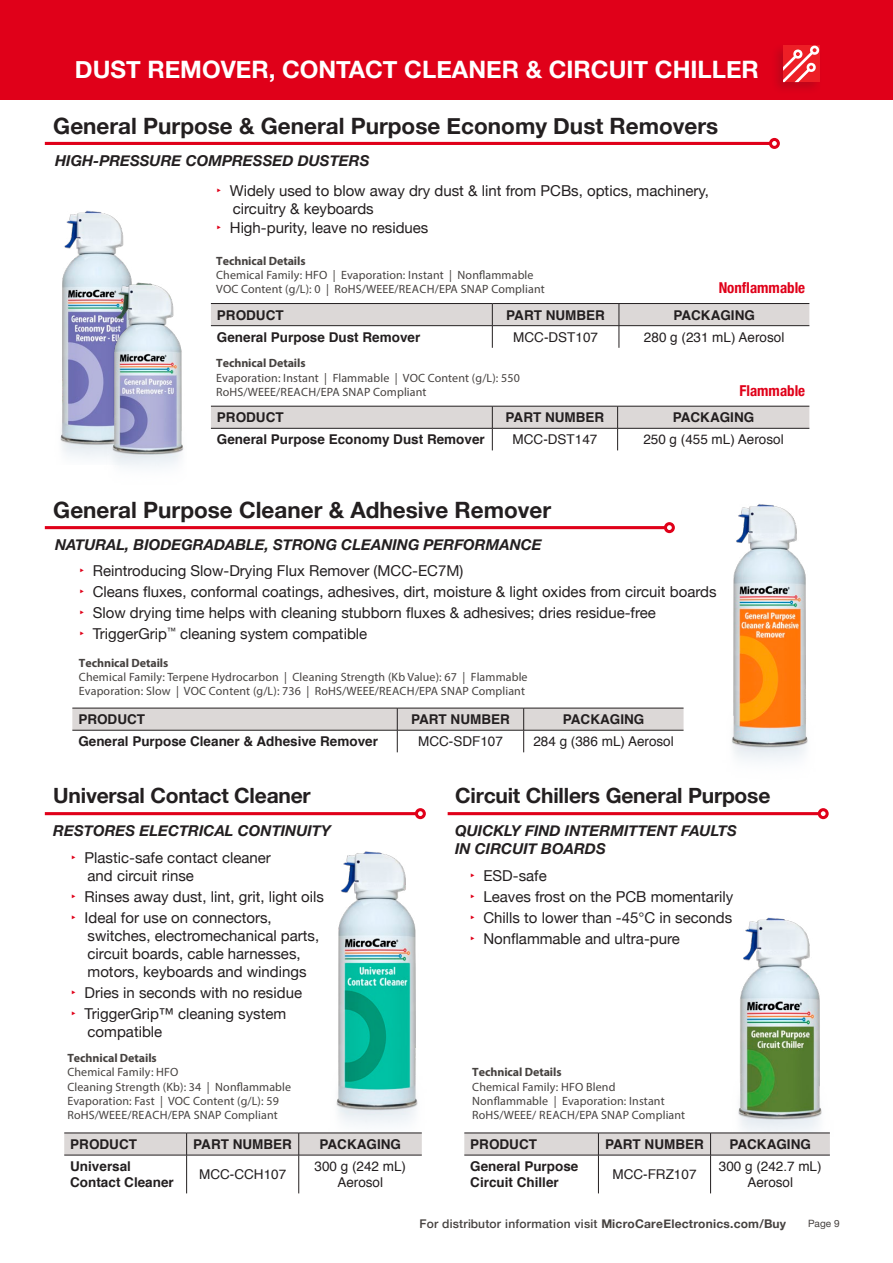
<style>
.page{position:relative;width:893px;height:1263px;background:#fff}
.page>*{position:absolute;margin:0;border:0;box-sizing:border-box;transform-origin:0 0}
.t1{font:700 24px "Helvetica Neue";color:#fff}
.t2{font:700 22.5px "Helvetica Neue";color:#231f20}
.t3{font:700 21px "Helvetica Neue";letter-spacing:-.01em;color:#231f20}
.t4{font:15px/18px "Helvetica Neue";color:#231f20}
.t5{font:italic 700 15px/18px "Helvetica Neue";color:#231f20}
.t6{font:700 condensed 15px "Helvetica Neue";color:#e00019}
.t7{font:700 13.5px/16.2px "Helvetica";color:#231f20}
.t8{font:13.5px/16.2px "Helvetica";color:#231f20;text-align:center}
.t9{font:12px/14.4px "Myriad Pro";letter-spacing:.01em;color:#464240}
.t10{font:700 12px "Myriad Pro";letter-spacing:-.005em;color:#464240}
.t11{font:500 12px "Helvetica Neue";letter-spacing:.02em;color:#464240}
.t12{font:10.05px "Helvetica Neue";color:#464240}
.s1{color:#e00019}
.s2{font-weight:700}
</style>
<div class="page">
<svg style="left:45px;top:138px;width:735px;height:11px"></svg>
<div style="left:0;top:0;width:893px;height:100px;background:#e00019"></div>
<div style="left:770px;top:42px;width:53px;height:53px;background:#231f20;opacity:.19"></div>
<svg style="left:783px;top:45px;width:37px;height:37px"></svg>
<img style="left:719px;top:917px;width:111px;height:216px">
<svg style="left:448px;top:808px;width:381px;height:11px"></svg>
<svg style="left:45px;top:808px;width:381px;height:11px"></svg>
<svg style="left:464px;top:1133px;width:366px;height:60px"></svg>
<hr style="left:464px;top:1155px;width:134px;height:1px;background:#231f20">
<hr style="left:598px;top:1155px;width:113px;height:1px;background:#231f20">
<hr style="left:598px;top:1155px;width:1px;height:38px;background:#231f20">
<hr style="left:711px;top:1155px;width:119px;height:1px;background:#231f20">
<hr style="left:710px;top:1155px;width:1px;height:38px;background:#231f20">
<img style="left:60px;top:210px;width:71px;height:248px">
<svg style="left:211px;top:303px;width:598px;height:45px"></svg>
<svg style="left:211px;top:406px;width:598px;height:44px"></svg>
<svg style="left:72px;top:708px;width:611px;height:44px"></svg>
<svg style="left:45px;top:522px;width:630px;height:11px"></svg>
<img style="left:731px;top:504px;width:77px;height:257px">
<img style="left:316px;top:851px;width:106px;height:282px">
<svg style="left:64px;top:1133px;width:358px;height:60px"></svg>
<hr style="left:64px;top:1155px;width:123px;height:1px;background:#231f20">
<hr style="left:187px;top:1155px;width:112px;height:1px;background:#231f20">
<hr style="left:186px;top:1155px;width:1px;height:38px;background:#231f20">
<hr style="left:299px;top:1155px;width:123px;height:1px;background:#231f20">
<hr style="left:298px;top:1155px;width:1px;height:38px;background:#231f20">
<img style="left:105px;top:277px;width:79px;height:190px">
<p class="t1" style="left:75px;top:51px;width:686px">DUST REMOVER, CONTACT CLEANER &amp; CIRCUIT CHILLER</p>
<p class="t2" style="left:53px;top:108px;width:666px">General Purpose &amp; General Purpose Economy Dust Removers</p>
<p class="t5" style="left:55px;top:152px;width:316px">HIGH-PRESSURE COMPRESSED DUSTERS</p>
<p class="t4" style="left:233px;top:182px;width:478px;text-indent:-17px"><span class="s1">‣</span> Widely used to blow away dry dust &amp; lint from PCBs, optics, machinery, circuitry &amp; keyboards</p>
<p class="t4" style="left:216px;top:220px;width:214px"><span class="s1">‣</span> High-purity, leave no residues</p>
<p class="t10" style="left:216px;top:253px;width:91px">Technical Details</p>
<p class="t9" style="left:216px;top:268px;width:330px">Chemical Family: HFO | Evaporation: Instant | Nonflammable<br>VOC Content (g/L): 0 | RoHS/WEEE/REACH/EPA SNAP Compliant</p>
<p class="t6" style="left:719px;top:276px;width:88px">Nonflammable</p>
<p class="t7" style="left:217px;top:307px;width:68px">PRODUCT</p>
<p class="t7" style="left:506px;top:307px;width:100px">PART NUMBER</p>
<p class="t7" style="left:673px;top:307px;width:83px">PACKAGING</p>
<p class="t7" style="left:217px;top:329px;width:205px">General Purpose Dust Remover</p>
<p class="t8" style="left:513px;top:329px;width:86px">MCC-DST107</p>
<p class="t8" style="left:644px;top:329px;width:142px">280 g (231 mL) Aerosol</p>
<p class="t10" style="left:216px;top:355px;width:91px">Technical Details</p>
<p class="t9" style="left:216px;top:370px;width:305px">Evaporation: Instant | Flammable | VOC Content (g/L): 550<br>RoHS/WEEE/REACH/EPA SNAP Compliant</p>
<p class="t6" style="left:739px;top:378px;width:67px">Flammable</p>
<p class="t7" style="left:217px;top:410px;width:68px">PRODUCT</p>
<p class="t7" style="left:506px;top:410px;width:100px">PART NUMBER</p>
<p class="t7" style="left:673px;top:410px;width:83px">PACKAGING</p>
<p class="t7" style="left:217px;top:432px;width:269px">General Purpose Economy Dust Remover</p>
<p class="t8" style="left:513px;top:432px;width:86px">MCC-DST147</p>
<p class="t8" style="left:643px;top:432px;width:142px">250 g (455 mL) Aerosol</p>
<p class="t2" style="left:53px;top:492px;width:499px">General Purpose Cleaner &amp; Adhesive Remover</p>
<p class="t5" style="left:55px;top:536px;width:488px">NATURAL, BIODEGRADABLE, STRONG CLEANING PERFORMANCE</p>
<p class="t4" style="left:79px;top:562px;width:386px"><span class="s1">‣</span> Reintroducing Slow-Drying Flux Remover (MCC-EC7M)</p>
<p class="t4" style="left:79px;top:583px;width:639px"><span class="s1">‣</span> Cleans fluxes, conformal coatings, adhesives, dirt, moisture &amp; light oxides from circuit boards</p>
<p class="t4" style="left:79px;top:604px;width:578px"><span class="s1">‣</span> Slow drying time helps with cleaning stubborn fluxes &amp; adhesives; dries residue-free</p>
<p class="t4" style="left:79px;top:625px;width:290px"><span class="s1">‣</span> TriggerGrip<sup>™</sup> cleaning system compatible</p>
<p class="t10" style="left:79px;top:655px;width:91px">Technical Details</p>
<p class="t9" style="left:79px;top:669px;width:450px">Chemical Family: Terpene Hydrocarbon | Cleaning Strength (Kb Value): 67 | Flammable<br>Evaporation: Slow | VOC Content (g/L): 736 | RoHS/WEEE/REACH/EPA SNAP Compliant</p>
<p class="t7" style="left:78px;top:711px;width:68px">PRODUCT</p>
<p class="t7" style="left:411px;top:711px;width:100px">PART NUMBER</p>
<p class="t7" style="left:563px;top:711px;width:83px">PACKAGING</p>
<p class="t7" style="left:78px;top:734px;width:301px">General Purpose Cleaner &amp; Adhesive Remover</p>
<p class="t8" style="left:418px;top:734px;width:86px">MCC-SDF107</p>
<p class="t8" style="left:533px;top:734px;width:142px">284 g (386 mL) Aerosol</p>
<p class="t3" style="left:53px;top:778px;width:259px">Universal Contact Cleaner</p>
<p class="t5" style="left:53px;top:822px;width:279px">RESTORES ELECTRICAL CONTINUITY</p>
<p class="t4" style="left:88px;top:850px;width:185px;text-indent:-17px"><span class="s1">‣</span> Plastic-safe contact cleaner and circuit rinse</p>
<p class="t4" style="left:71px;top:889px;width:255px"><span class="s1">‣</span> Rinses away dust, lint, grit, light oils</p>
<p class="t4" style="left:88px;top:910px;width:233px;text-indent:-17px"><span class="s1">‣</span> Ideal for use on connectors, switches, electromechanical parts, circuit boards, cable harnesses, motors, keyboards and windings</p>
<p class="t4" style="left:71px;top:985px;width:233px"><span class="s1">‣</span> Dries in seconds with no residue</p>
<p class="t4" style="left:88px;top:1006px;width:200px;text-indent:-17px"><span class="s1">‣</span> TriggerGrip™ cleaning system compatible</p>
<p class="t10" style="left:67px;top:1050px;width:91px">Technical Details</p>
<p class="t9" style="left:67px;top:1065px;width:225px">Chemical Family: HFO<br>Cleaning Strength (Kb): 34 | Nonflammable<br>Evaporation: Fast | VOC Content (g/L): 59</p>
<p class="t9" style="left:67px;top:1108px;width:212px">RoHS/WEEE/REACH/EPA SNAP Compliant</p>
<p class="t7" style="left:70px;top:1136px;width:68px">PRODUCT</p>
<p class="t7" style="left:193px;top:1136px;width:100px">PART NUMBER</p>
<p class="t7" style="left:319px;top:1136px;width:83px">PACKAGING</p>
<p class="t7" style="left:70px;top:1158px;width:105px">Universal<br>Contact Cleaner</p>
<p class="t8" style="left:199px;top:1167px;width:88px">MCC-CCH107</p>
<p class="t8" style="left:314px;top:1159px;width:93px">300 g (242 mL)<br>Aerosol</p>
<p class="t3" style="left:455px;top:778px;width:317px">Circuit Chillers General Purpose</p>
<p class="t5" style="left:455px;top:822px;width:283px">QUICKLY FIND INTERMITTENT FAULTS<br>IN CIRCUIT BOARDS</p>
<p class="t4" style="left:470px;top:868px;width:78px"><span class="s1">‣</span> ESD-safe</p>
<p class="t4" style="left:470px;top:889px;width:265px"><span class="s1">‣</span> Leaves frost on the PCB momentarily</p>
<p class="t4" style="left:470px;top:910px;width:264px"><span class="s1">‣</span> Chills to lower than -45°C in seconds</p>
<p class="t4" style="left:470px;top:931px;width:212px"><span class="s1">‣</span> Nonflammable and ultra-pure</p>
<p class="t10" style="left:472px;top:1064px;width:91px">Technical Details</p>
<p class="t9" style="left:472px;top:1079px;width:145px">Chemical Family: HFO Blend</p>
<p class="t9" style="left:472px;top:1093px;width:194px">Nonflammable | Evaporation: Instant</p>
<p class="t9" style="left:472px;top:1108px;width:214px">RoHS/WEEE/ REACH/EPA SNAP Compliant</p>
<p class="t7" style="left:470px;top:1136px;width:68px">PRODUCT</p>
<p class="t7" style="left:605px;top:1136px;width:100px">PART NUMBER</p>
<p class="t7" style="left:729px;top:1136px;width:83px">PACKAGING</p>
<p class="t7" style="left:470px;top:1158px;width:110px">General Purpose<br>Circuit Chiller</p>
<p class="t8" style="left:612px;top:1167px;width:85px">MCC-FRZ107</p>
<p class="t8" style="left:719px;top:1159px;width:104px">300 g (242.7 mL)<br>Aerosol</p>
<p class="t11" style="left:419px;top:1214px;width:368px">For distributor information visit <span class="s2">MicroCareElectronics.com/Buy</span></p>
<p class="t12" style="left:808px;top:1216px;width:33px">Page 9</p>
</div>
